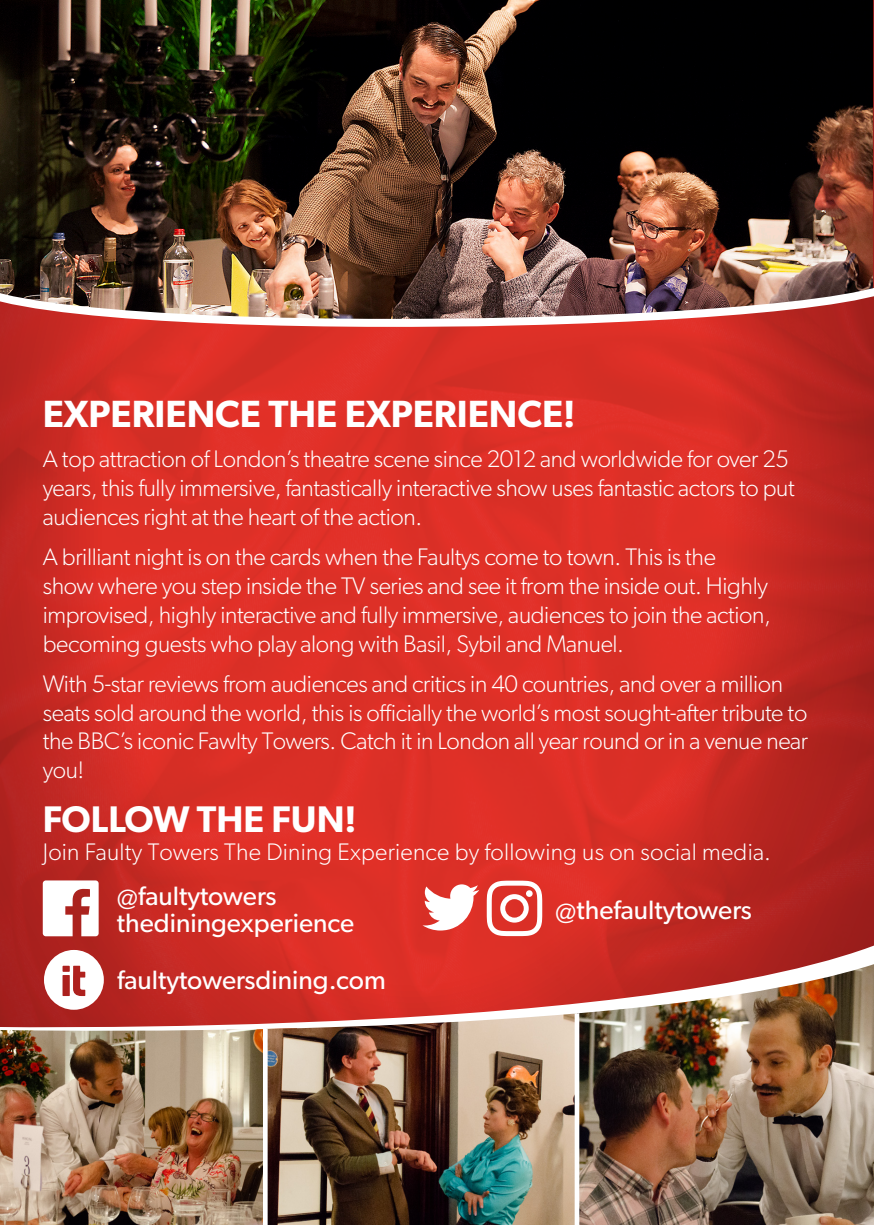
<style>
.page{position:relative;width:874px;height:1225px;background:#fff}
.page>*{position:absolute;margin:0;border:0;box-sizing:border-box;transform-origin:0 0}
.t1{font:600 54px "Gibson";color:#fff}
.t2{font:600 38px "Gibson";color:#fff}
.t3{font:600 37.2px "Gibson";color:#fff}
.t4{font:26.6px "Gibson";color:#fff}
.t5{font:300 24px/28.8px "Gibson";letter-spacing:-.015em;color:#fff}
.t6{font:300 24px "Gibson";letter-spacing:.01em;color:#fff}
</style>
<div class="page">
<svg style="left:0;top:345px;width:873px;height:568px;background:#d32d25"></svg>
<svg style="left:43px;top:880px;width:56px;height:33px"></svg>
<svg style="left:486px;top:880px;width:56px;height:33px"></svg>
<svg style="left:525px;top:890px;width:7px;height:7px"></svg>
<svg style="left:422px;top:884px;width:57px;height:29px"></svg>
<img style="left:0;top:0;width:873px;height:345px">
<img style="left:0;top:913px;width:873px;height:312px">
<img style="left:263px;top:1008px;width:316px;height:217px">
<p class="t1" style="left:43px;top:379px;width:758px">EXPERIENCE THE EXPERIENCE!</p>
<p class="t2" style="left:43px;top:391px;width:534px">EXPERIENCE THE EXPERIENCE!</p>
<p class="t5" style="left:43px;top:444px;width:753px">A top attraction of London’s theatre scene since 2012 and worldwide for over 25 years, this fully immersive, fantastically interactive show uses fantastic actors to put audiences right at the heart of the action.</p>
<p class="t5" style="left:43px;top:542px;width:729px">A brilliant night is on the cards when the Faultys come to town. This is the show where you step inside the TV series and see it from the inside out. Highly improvised, highly interactive and fully immersive, audiences to join the action, becoming guests who play along with Basil, Sybil and Manuel.</p>
<p class="t5" style="left:43px;top:669px;width:766px">With 5-star reviews from audiences and critics in 40 countries, and over a million seats sold around the world, this is officially the world’s most sought-after tribute to the BBC’s iconic Fawlty Towers. Catch it in London all year round or in a venue near you!</p>
<p class="t3" style="left:43px;top:796px;width:315px">FOLLOW THE FUN!</p>
<p class="t6" style="left:43px;top:837px;width:729px">Join Faulty Towers The Dining Experience by following us on social media.</p>
<p class="t4" style="left:117px;top:880px;width:161px">@faultytowers</p>
<p class="t4" style="left:117px;top:907px;width:239px">thediningexperience</p>
<p class="t5" style="left:379px;top:700px;width:18px">f</p>
<p class="t4" style="left:555px;top:894px;width:198px">@thefaultytowers</p>
<p class="t4" style="left:117px;top:964px;width:270px">faultytowersdining.com</p>
</div>
